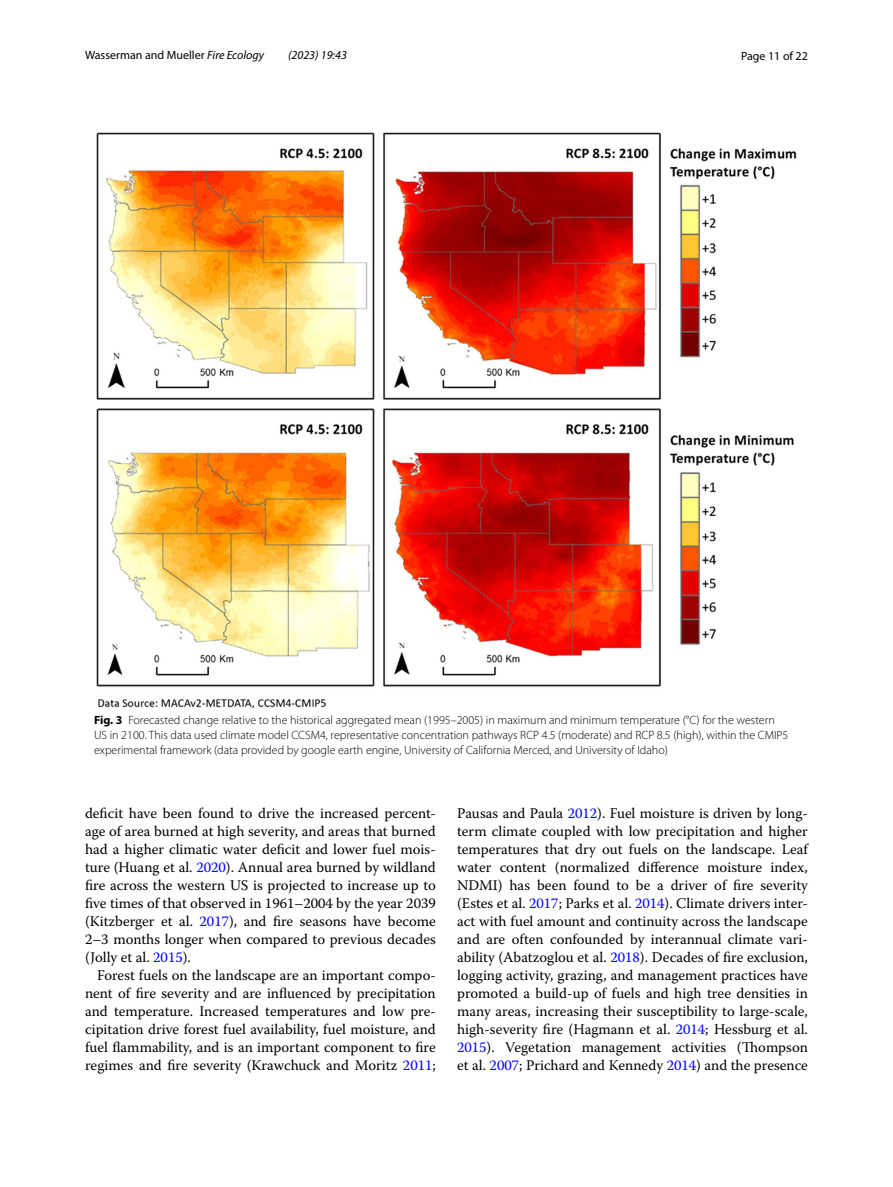
<style>
.page{position:relative;width:893px;height:1187px;background:#fff}
.page>*{position:absolute;margin:0;border:0;box-sizing:border-box;transform-origin:0 0}
.t1{font:14.7px/18px "Warnock Pro";color:#000;text-align:justify}
.t2{font:300 12px/15px "Myriad Pro";color:#000}
.t3{font:12px "Myriad Pro";color:#000}
.t4{font:italic 12px "Myriad Pro";color:#000}
.s1{font-style:italic}
.s2{font-weight:700}
.s3{color:#00f}
</style>
<div class="page">
<img style="left:96px;top:133px;width:701px;height:575px">
<p class="t3" style="left:85px;top:48px;width:181px">Wasserman and Mueller <span class="s1">Fire Ecology</span></p>
<p class="t4" style="left:288px;top:48px;width:60px">(2023) 19:43</p>
<p class="t3" style="left:741px;top:48px;width:68px">Page 11 of 22</p>
<p class="t2" style="left:94px;top:712px;width:696px"><span class="s2">Fig. 3</span> Forecasted change relative to the historical aggregated mean (1995–2005) in maximum and minimum temperature (°C) for the western<br>US in 2100. This data used climate model CCSM4, representative concentration pathways RCP 4.5 (moderate) and RCP 8.5 (high), within the CMIP5 experimental framework (data provided by google earth engine, University of California Merced, and University of Idaho)</p>
<p class="t1" style="left:85px;top:803px;width:352px">deficit have been found to drive the increased percent&shy;age of area burned at high severity, and areas that burned had a higher climatic water deficit and lower fuel mois&shy;ture (Huang et al. <span class="s3">2020</span>). Annual area burned by wildland fire across the western US is projected to increase up to five times of that observed in 1961–2004 by the year 2039 (Kitzberger et al. <span class="s3">2017</span>), and fire seasons have become 2–3 months longer when compared to previous decades (Jolly et al. <span class="s3">2015</span>).</p>
<p class="t1" style="left:85px;top:965px;width:352px;text-indent:12px">Forest fuels on the landscape are an important compo&shy;nent of fire severity and are influenced by precipitation and temperature. Increased temperatures and low pre&shy;cipitation drive forest fuel availability, fuel moisture, and fuel flammability, and is an important component to fire regimes and fire severity (Krawchuck and Moritz <span class="s3">2011</span>;</p>
<p class="t1" style="left:457px;top:803px;width:352px">Pausas and Paula <span class="s3">2012</span>). Fuel moisture is driven by long&shy;term climate coupled with low precipitation and higher temperatures that dry out fuels on the landscape. Leaf water content (normalized difference moisture index, NDMI) has been found to be a driver of fire severity (Estes et al. <span class="s3">2017</span>; Parks et al. <span class="s3">2014</span>). Climate drivers inter&shy;act with fuel amount and continuity across the landscape and are often confounded by interannual climate vari&shy;ability (Abatzoglou et al. <span class="s3">2018</span>). Decades of fire exclusion, logging activity, grazing, and management practices have promoted a build-up of fuels and high tree densities in many areas, increasing their susceptibility to large-scale, high-severity fire (Hagmann et al. <span class="s3">2014</span>; Hessburg et al.<br><span class="s3">2015</span>). Vegetation management activities (Thompson et al. <span class="s3">2007</span>; Prichard and Kennedy <span class="s3">2014</span>) and the presence</p>
</div>
